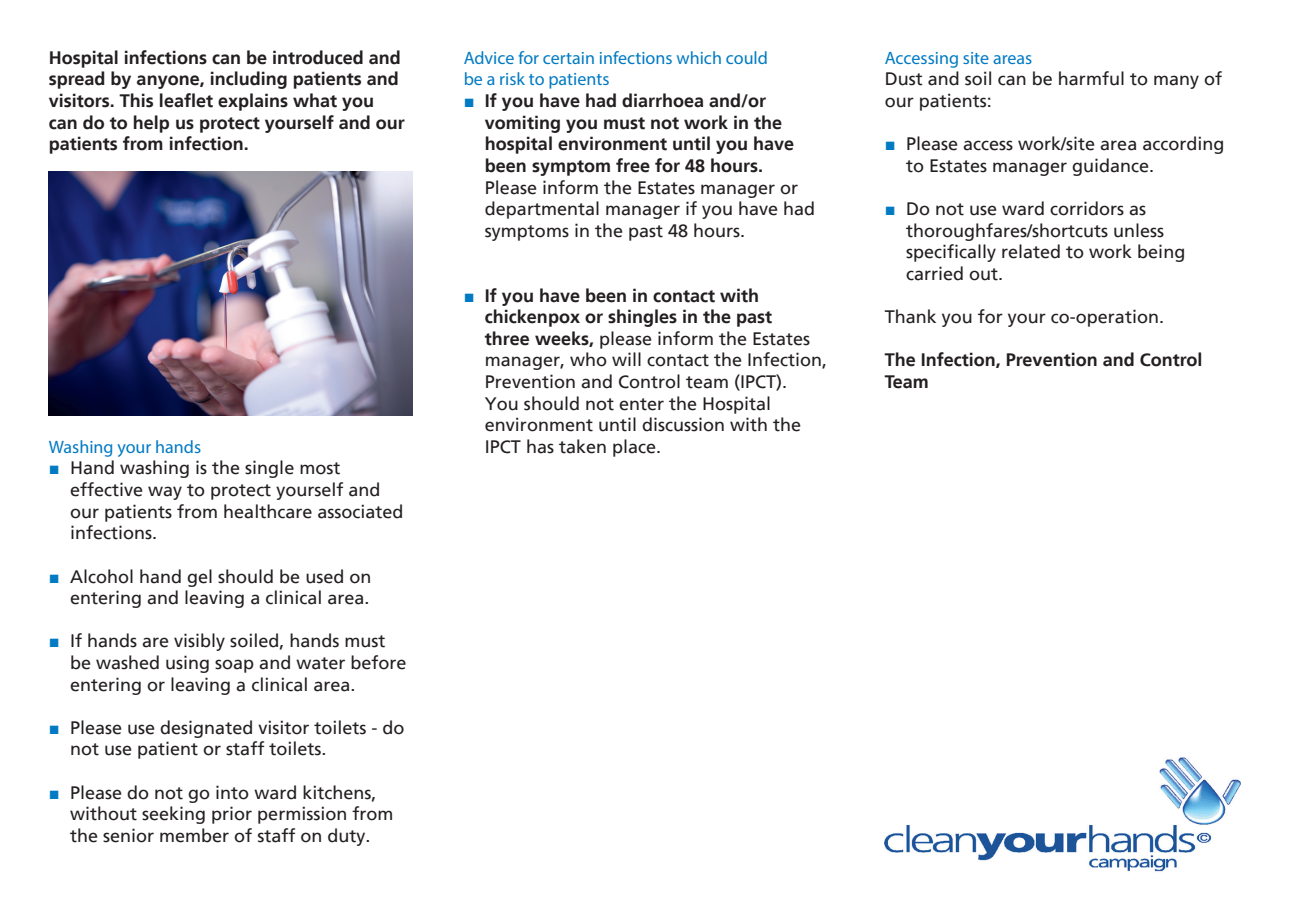
<style>
.page{position:relative;width:1289px;height:919px;background:#fff}
.page>*{position:absolute;margin:0;border:0;box-sizing:border-box;transform-origin:0 0}
.t1{font:18px/21.6px "Frutiger";color:#231f20}
.t2{font:700 18px/21.6px "Frutiger";color:#231f20}
.t3{font:18px/21.6px "Myriad Pro";color:#007ac2}
.s1{font-family:"Arial";font-weight:700;color:#007ac2}
.s2{font-family:"Arial";color:#007ac2}
.s3{font-weight:400}
.s4{font-weight:700}
</style>
<div class="page">
<img style="left:49px;top:172px;width:363px;height:244px">
<img style="left:884px;top:757px;width:355px;height:115px">
<p class="t2" style="left:49px;top:47px;width:357px">Hospital infections can be introduced and spread by anyone, including patients and visitors. This leaflet explains what you can do to help us protect yourself and our patients from infection.</p>
<p class="t3" style="left:49px;top:435px;width:154px">Washing your hands</p>
<p class="t1" style="left:70px;top:457px;width:335px;text-indent:-21px"><span class="s1">■</span> Hand washing is the single most effective way to protect yourself and our patients from healthcare associated infections.</p>
<p class="t1" style="left:49px;top:565px;width:324px;text-align:right"><span class="s1">■</span> Alcohol hand gel should be used on entering and leaving a clinical area.</p>
<p class="t1" style="left:70px;top:630px;width:338px;text-indent:-21px"><span class="s1">■</span> If hands are visibly soiled, hands must be washed using soap and water before entering or leaving a clinical area.</p>
<p class="t1" style="left:70px;top:716px;width:336px;text-indent:-21px"><span class="s1">■</span> Please use designated visitor toilets - do not use patient or staff toilets.</p>
<p class="t1" style="left:70px;top:781px;width:325px;text-indent:-21px"><span class="s1">■</span> Please do not go into ward kitchens, without seeking prior permission from the senior member of staff on duty.</p>
<p class="t3" style="left:463px;top:47px;width:306px">Advice for certain infections which could be a risk to patients</p>
<p class="t2" style="left:485px;top:90px;width:332px;text-indent:-21px"><span class="s2">■</span> If you have had diarrhoea and/or vomiting you must not work in the hospital environment until you have been symptom free for 48 hours.<br><span class="s3">Please inform the Estates manager or departmental manager if you have had symptoms in the past 48 hours.</span></p>
<p class="t1" style="left:485px;top:284px;width:344px;text-indent:-21px"><span class="s1">■</span> <span class="s4">If you have been in contact with chickenpox or shingles in the past<br>three weeks,</span> please inform the Estates manager, who will contact the Infection, Prevention and Control team (IPCT).<br>You should not enter the Hospital environment until discussion with the IPCT has taken place.</p>
<p class="t3" style="left:884px;top:47px;width:149px">Accessing site areas</p>
<p class="t1" style="left:884px;top:68px;width:339px">Dust and soil can be harmful to many of our patients:</p>
<p class="t1" style="left:906px;top:133px;width:320px;text-indent:-21px"><span class="s1">■</span> Please access work/site area according to Estates manager guidance.</p>
<p class="t1" style="left:906px;top:198px;width:281px;text-indent:-21px"><span class="s1">■</span> Do not use ward corridors as thoroughfares/shortcuts unless specifically related to work being carried out.</p>
<p class="t1" style="left:884px;top:306px;width:281px">Thank you for your co-operation.</p>
<p class="t2" style="left:884px;top:349px;width:319px">The Infection, Prevention and Control<br>Team</p>
</div>
